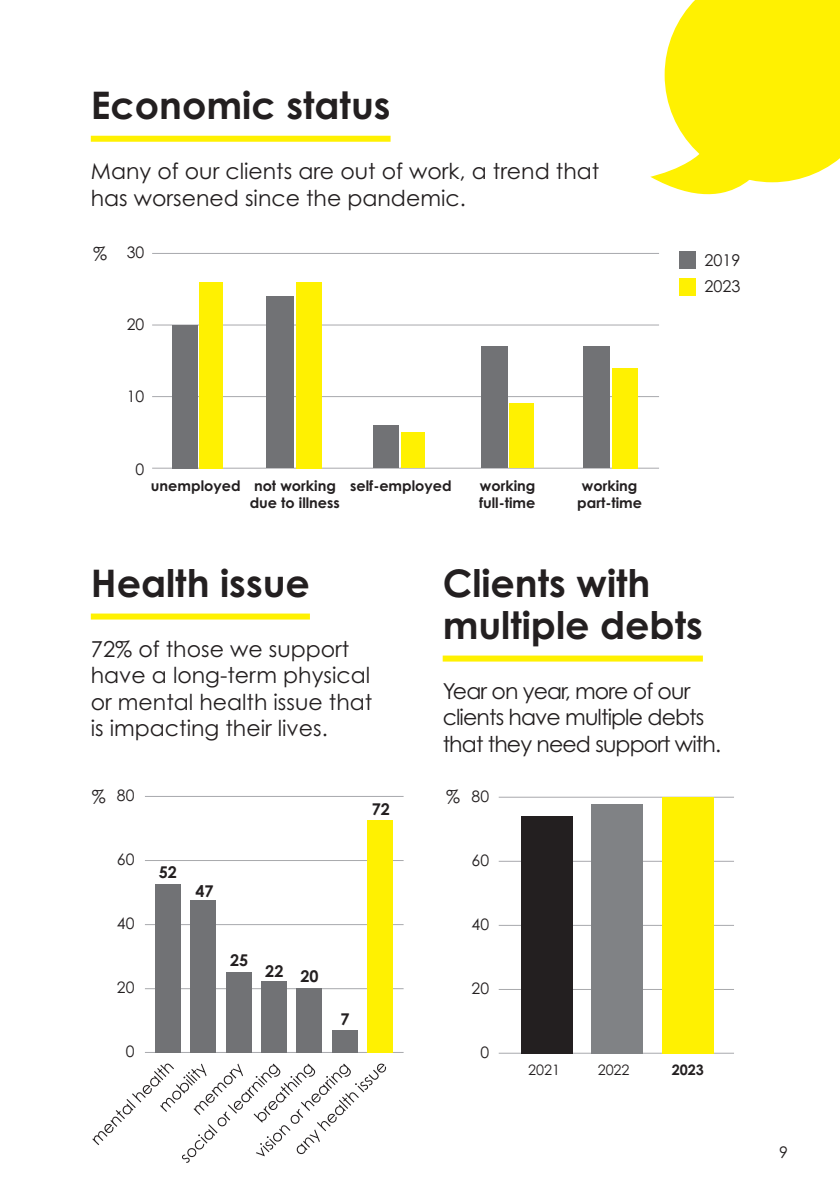
<style>
.page{position:relative;width:840px;height:1191px;background:#fff}
.page>*{position:absolute;margin:0;border:0;box-sizing:border-box;transform-origin:0 0}
.t1{font:700 38px/42px "Century Gothic Pro";color:#231f20}
.t2{font:22px/26.4px "Century Gothic Pro";color:#231f20}
.t3{font:22px/26.4px "Century Gothic Pro";letter-spacing:-.04em;color:#231f20}
.t4{font:21.6px "Myriad Pro";color:#231f20}
.t5{font:18px "Century Gothic Pro";color:#231f20}
.t6{font:700 16.2px "Century Gothic Pro";color:#231f20}
.t7{font:16.2px/26.2px "Century Gothic Pro";color:#231f20}
.t8{font:16px "Century Gothic Pro";color:#231f20}
.t9{font:15.8px "Century Gothic Pro";color:#231f20}
.t10{font:700 14.4px/16.2px "Century Gothic Pro";color:#231f20;text-align:right}
.t11{font:14.4px "Century Gothic Pro";color:#231f20}
</style>
<div class="page">
<hr style="left:498px;top:1052px;width:235px;height:1px;background:#a8a9ad">
<hr style="left:498px;top:989px;width:235px;height:1px;background:#a8a9ad">
<hr style="left:498px;top:925px;width:235px;height:1px;background:#a8a9ad">
<hr style="left:498px;top:861px;width:235px;height:1px;background:#a8a9ad">
<hr style="left:498px;top:796px;width:235px;height:1px;background:#a8a9ad">
<div style="left:662px;top:797px;width:51px;height:256px;background:#fff101"></div>
<div style="left:591px;top:803px;width:51px;height:250px;background:#808285"></div>
<div style="left:521px;top:816px;width:51px;height:237px;background:#231f20"></div>
<hr style="left:145px;top:1052px;width:258px;height:1px;background:#a8a9ad">
<hr style="left:145px;top:988px;width:258px;height:1px;background:#a8a9ad">
<hr style="left:145px;top:924px;width:258px;height:1px;background:#a8a9ad">
<hr style="left:145px;top:860px;width:258px;height:1px;background:#a8a9ad">
<hr style="left:145px;top:796px;width:258px;height:1px;background:#a8a9ad">
<div style="left:155px;top:884px;width:25px;height:168px;background:#717275"></div>
<div style="left:190px;top:900px;width:26px;height:152px;background:#717275"></div>
<div style="left:226px;top:972px;width:25px;height:80px;background:#717275"></div>
<div style="left:261px;top:981px;width:25px;height:71px;background:#717275"></div>
<div style="left:296px;top:988px;width:26px;height:64px;background:#717275"></div>
<div style="left:332px;top:1030px;width:25px;height:22px;background:#717275"></div>
<div style="left:367px;top:820px;width:25px;height:232px;background:#fff101"></div>
<svg style="left:92px;top:1063px;width:294px;height:100px"></svg>
<div style="left:91px;top:613px;width:219px;height:6px;background:#fff101"></div>
<hr style="left:152px;top:468px;width:506px;height:1px;background:#a8a9ad">
<hr style="left:152px;top:396px;width:506px;height:1px;background:#a8a9ad">
<hr style="left:152px;top:324px;width:506px;height:1px;background:#a8a9ad">
<hr style="left:152px;top:253px;width:506px;height:1px;background:#a8a9ad">
<div style="left:199px;top:282px;width:24px;height:186px;background:#fff101"></div>
<div style="left:172px;top:325px;width:25px;height:143px;background:#717275"></div>
<div style="left:611px;top:368px;width:26px;height:100px;background:#fff101"></div>
<div style="left:583px;top:346px;width:26px;height:122px;background:#717275"></div>
<div style="left:509px;top:404px;width:24px;height:64px;background:#fff101"></div>
<div style="left:480px;top:346px;width:27px;height:122px;background:#717275"></div>
<div style="left:400px;top:432px;width:24px;height:36px;background:#fff101"></div>
<div style="left:373px;top:425px;width:25px;height:43px;background:#717275"></div>
<div style="left:296px;top:282px;width:25px;height:186px;background:#fff101"></div>
<div style="left:266px;top:296px;width:28px;height:172px;background:#717275"></div>
<div style="left:679px;top:278px;width:17px;height:17px;background:#fff101"></div>
<div style="left:679px;top:251px;width:17px;height:18px;background:#717275"></div>
<div style="left:91px;top:136px;width:299px;height:6px;background:#fff101"></div>
<div style="left:442px;top:655px;width:260px;height:6px;background:#fff101"></div>
<svg style="left:650px;top:0;width:189px;height:195px"></svg>
<div style="left:764px;top:0;width:75px;height:110px;background:#fff101"></div>
<p class="t1" style="left:91px;top:83px;width:301px">Economic status</p>
<p class="t2" style="left:91px;top:158px;width:509px">Many of our clients are out of work, a trend that has worsened since the pandemic.</p>
<p class="t5" style="left:93px;top:243px;width:15px">%</p>
<p class="t9" style="left:127px;top:242px;width:19px">30</p>
<p class="t9" style="left:127px;top:315px;width:19px">20</p>
<p class="t9" style="left:127px;top:387px;width:19px">10</p>
<p class="t9" style="left:135px;top:459px;width:10px">0</p>
<p class="t10" style="left:151px;top:478px;width:190px">unemployed not working due to illness</p>
<p class="t10" style="left:350px;top:478px;width:103px">self-employed</p>
<p class="t10" style="left:478px;top:478px;width:58px;text-align:left">working full-time</p>
<p class="t10" style="left:577px;top:478px;width:66px;text-align:center">working part-time</p>
<p class="t7" style="left:704px;top:247px;width:38px">2019<br>2023</p>
<p class="t1" style="left:91px;top:561px;width:220px">Health issue</p>
<p class="t2" style="left:91px;top:635px;width:283px">72% of those we support have a long-term physical or mental health issue that is impacting their lives.</p>
<p class="t4" style="left:111px;top:653px;width:119px">Health issues</p>
<p class="t5" style="left:92px;top:785px;width:15px">%</p>
<p class="t9" style="left:117px;top:786px;width:19px">80</p>
<p class="t9" style="left:117px;top:850px;width:19px">60</p>
<p class="t9" style="left:117px;top:914px;width:19px">40</p>
<p class="t9" style="left:117px;top:978px;width:19px">20</p>
<p class="t9" style="left:126px;top:1042px;width:10px">0</p>
<p class="t6" style="left:159px;top:862px;width:20px">52</p>
<p class="t6" style="left:195px;top:881px;width:20px">47</p>
<p class="t6" style="left:230px;top:949px;width:20px">25</p>
<p class="t6" style="left:265px;top:963px;width:55px">22 20</p>
<p class="t6" style="left:340px;top:1009px;width:11px">7</p>
<p class="t6" style="left:371px;top:799px;width:20px">72</p>
<p class="t1" style="left:442px;top:561px;width:261px">Clients with multiple debts</p>
<p class="t3" style="left:442px;top:677px;width:280px">Year on year, more of our clients have multiple debts that they need support with.</p>
<p class="t5" style="left:446px;top:786px;width:15px">%</p>
<p class="t9" style="left:471px;top:786px;width:19px">80</p>
<p class="t9" style="left:471px;top:850px;width:19px">60</p>
<p class="t9" style="left:471px;top:914px;width:19px">40</p>
<p class="t9" style="left:471px;top:978px;width:19px">20</p>
<p class="t9" style="left:480px;top:1043px;width:10px">0</p>
<p class="t11" style="left:528px;top:1061px;width:33px">2021</p>
<p class="t11" style="left:597px;top:1061px;width:33px">2022</p>
<p class="t10" style="left:671px;top:1061px;width:34px">2023</p>
<p class="t8" style="left:778px;top:1142px;width:10px">9</p>
</div>
